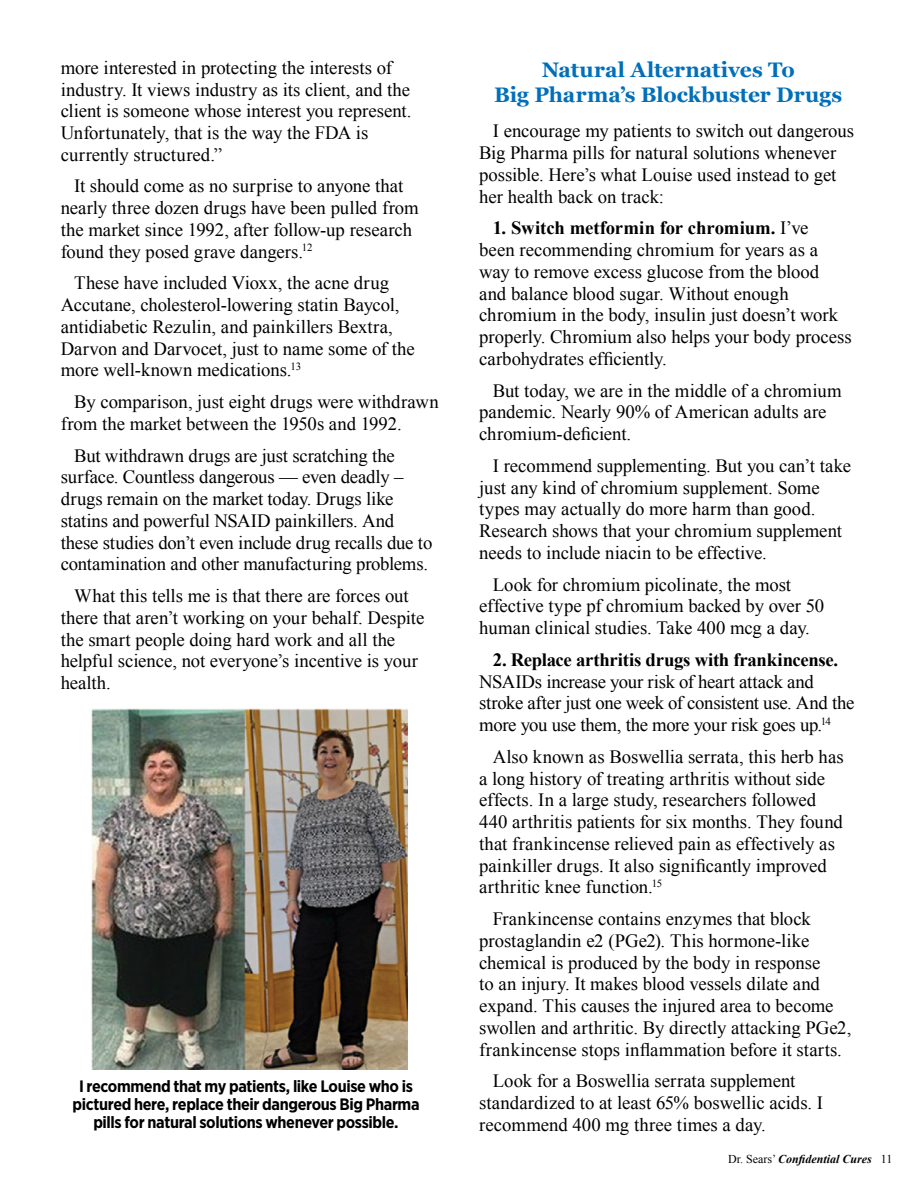
<style>
.page{position:relative;width:918px;height:1188px;background:#fff}
.page>*{position:absolute;margin:0;border:0;box-sizing:border-box;transform-origin:0 0}
.t1{font:700 21px/25.5px "Georgia";color:#006fba;text-align:center}
.t2{font:18.75px/21.8px "Times New Roman";letter-spacing:-.005em;color:#000}
.t3{font:700 18.75px "Times New Roman";letter-spacing:-.015em;color:#000}
.t4{font:700 16.5px/18px "Gotham Narrow";letter-spacing:-.025em;color:#000;text-align:center}
.t5{font:italic 700 12px "Times New Roman";color:#000}
.s1{font-weight:700}
.s2{font-weight:400;font-style:normal}
</style>
<div class="page">
<img style="left:91px;top:708px;width:316px;height:361px">
<p class="t2" style="left:61px;top:56px;width:352px">more interested in protecting the interests of industry. It views industry as its client, and the client is someone whose interest you represent.<br>Unfortunately, that is the way the FDA is currently structured.”</p>
<p class="t2" style="left:61px;top:175px;width:359px;text-indent:14px">It should come as no surprise to anyone that nearly three dozen drugs have been pulled from the market since 1992, after follow-up research found they posed grave dangers.<sup>12</sup></p>
<p class="t2" style="left:61px;top:272px;width:356px;text-indent:14px">These have included Vioxx, the acne drug Accutane, cholesterol-lowering statin Baycol, antidiabetic Rezulin, and painkillers Bextra, Darvon and Darvocet, just to name some of the more well-known medications.<sup>13</sup></p>
<p class="t2" style="left:61px;top:391px;width:379px;text-indent:14px">By comparison, just eight drugs were withdrawn from the market between the 1950s and 1992.</p>
<p class="t2" style="left:61px;top:444px;width:373px;text-indent:14px">But withdrawn drugs are just scratching the surface. Countless dangerous — even deadly – drugs remain on the market today. Drugs like statins and powerful NSAID painkillers. And these studies don’t even include drug recalls due to contamination and other manufacturing problems.</p>
<p class="t2" style="left:61px;top:585px;width:365px;text-indent:14px">What this tells me is that there are forces out there that aren’t working on your behalf. Despite the smart people doing hard work and all the helpful science, not everyone’s incentive is your health.</p>
<p class="t4" style="left:72px;top:1077px;width:349px">I recommend that my patients, like Louise who is pictured here, replace their dangerous Big Pharma pills for natural solutions whenever possible.</p>
<p class="t1" style="left:494px;top:56px;width:350px">Natural Alternatives To<br>Big Pharma’s Blockbuster Drugs</p>
<p class="t2" style="left:479px;top:120px;width:377px;text-indent:14px">I encourage my patients to switch out dangerous Big Pharma pills for natural solutions whenever possible. Here’s what Louise used instead to get her health back on track:</p>
<p class="t2" style="left:479px;top:217px;width:374px;text-indent:14px"><span class="s1">1. Switch metformin for chromium.</span> I’ve<br>been recommending chromium for years as a way to remove excess glucose from the blood<br>and balance blood sugar. Without enough chromium in the body, insulin just doesn’t work properly. Chromium also helps your body process carbohydrates efficiently.</p>
<p class="t2" style="left:479px;top:379px;width:364px;text-indent:14px">But today, we are in the middle of a chromium pandemic. Nearly 90% of American adults are chromium-deficient.</p>
<p class="t2" style="left:479px;top:454px;width:373px;text-indent:14px">I recommend supplementing. But you can’t take just any kind of chromium supplement. Some types may actually do more harm than good.<br>Research shows that your chromium supplement needs to include niacin to be effective.</p>
<p class="t2" style="left:479px;top:573px;width:347px;text-indent:14px">Look for chromium picolinate, the most effective type pf chromium backed by over 50 human clinical studies. Take 400 mcg a day.</p>
<p class="t3" style="left:493px;top:647px;width:347px">2. Replace arthritis drugs with frankincense.</p>
<p class="t2" style="left:479px;top:670px;width:377px">NSAIDs increase your risk of heart attack and stroke after just one week of consistent use. And the more you use them, the more your risk goes up.<sup>14</sup></p>
<p class="t2" style="left:479px;top:745px;width:366px;text-indent:14px">Also known as Boswellia serrata, this herb has a long history of treating arthritis without side effects. In a large study, researchers followed 440 arthritis patients for six months. They found that frankincense relieved pain as effectively as painkiller drugs. It also significantly improved arthritic knee function.<sup>15</sup></p>
<p class="t2" style="left:479px;top:908px;width:374px;text-indent:14px">Frankincense contains enzymes that block prostaglandin e2 (PGe2). This hormone-like chemical is produced by the body in response<br>to an injury. It makes blood vessels dilate and expand. This causes the injured area to become swollen and arthritic. By directly attacking PGe2, frankincense stops inflammation before it starts.</p>
<p class="t2" style="left:479px;top:1070px;width:345px;text-indent:14px">Look for a Boswellia serrata supplement standardized to at least 65% boswellic acids. I recommend 400 mg three times a day.</p>
<p class="t5" style="left:728px;top:1150px;width:166px"><span class="s2">Dr. Sears’</span> Confidential Cures <span class="s2">11</span></p>
</div>
